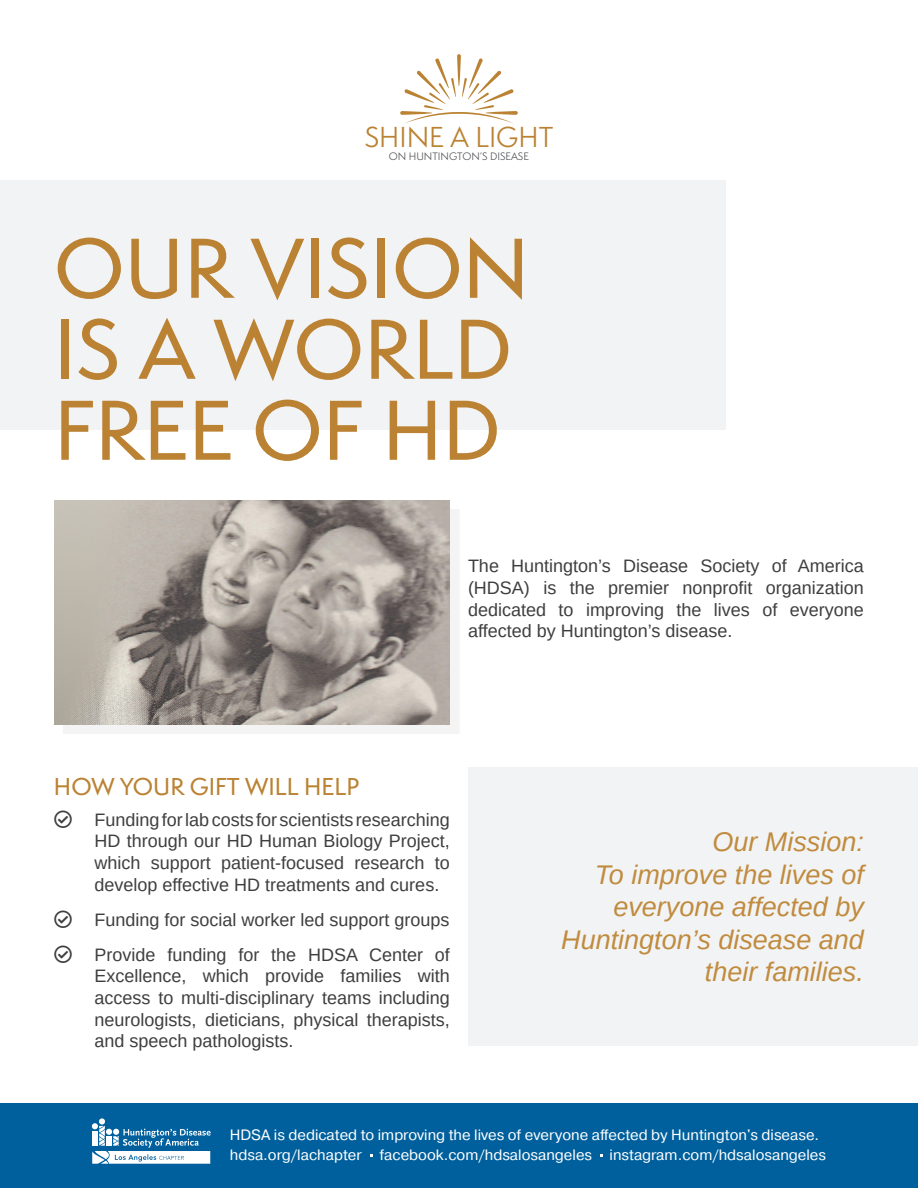
<style>
.page{position:relative;width:918px;height:1188px;background:#fff}
.page>*{position:absolute;margin:0;border:0;box-sizing:border-box;transform-origin:0 0}
.t1{font:500 78px/81px "Semplicita Pro";color:#ba8232}
.t2{font:italic 27px/32.4px "Arimo";color:#c08b3e;text-align:right}
.t3{font:26.55px "Semplicita Pro";color:#ba8232}
.t4{font:500 22.5px "Semplicita Pro";color:#ba8232}
.t5{font:18px/21.6px "Arimo";color:#3e3e3f;text-align:justify}
.t6{font:15px "Pragmatica";color:#fff}
.t7{font:9.9px "Semplicita Pro";color:#57585a}
</style>
<div class="page">
<div style="left:468px;top:767px;width:450px;height:279px;background:#f2f3f4"></div>
<div style="left:0;top:180px;width:726px;height:249px;background:#f2f3f4"></div>
<div style="left:0;top:1104px;width:918px;height:84px;background:#00609d"></div>
<svg style="left:486px;top:111px;width:32px;height:4px"></svg>
<svg style="left:400px;top:111px;width:32px;height:4px"></svg>
<svg style="left:457px;top:54px;width:4px;height:32px"></svg>
<svg style="left:404px;top:58px;width:110px;height:65px"></svg>
<div style="left:99px;top:1118px;width:6px;height:7px;background:#fff;border-radius:50%"></div>
<svg style="left:92px;top:1123px;width:119px;height:41px"></svg>
<div style="left:63px;top:509px;width:396px;height:225px;background:#f4f4f4"></div>
<img style="left:54px;top:500px;width:396px;height:225px">
<p class="t3" style="left:365px;top:118px;width:190px">SHINE A LIGHT</p>
<p class="t7" style="left:389px;top:150px;width:142px">ON HUNTINGTON’S DISEASE</p>
<p class="t1" style="left:54px;top:228px;width:477px">OUR VISION<br>IS A WORLD<br>FREE OF HD</p>
<p class="t5" style="left:468px;top:555px;width:397px">The Huntington’s Disease Society of America (HDSA) is the premier nonprofit organization dedicated to improving the lives of everyone affected by Huntington’s disease.</p>
<p class="t4" style="left:54px;top:770px;width:307px">HOW YOUR GIFT WILL HELP</p>
<p class="t5" style="left:94px;top:809px;width:357px">Funding for lab costs for scientists researching HD through our HD Human Biology Project, which support patient-focused research to develop effective HD treatments and cures.</p>
<p class="t5" style="left:94px;top:909px;width:357px">Funding for social worker led support groups</p>
<p class="t5" style="left:94px;top:944px;width:357px">Provide funding for the HDSA Center of Excellence, which provide families with access to multi-disciplinary teams including neurologists, dieticians, physical therapists, and speech pathologists.</p>
<p class="t2" style="left:712px;top:826px;width:153px">Our Mission:</p>
<p class="t2" style="left:561px;top:858px;width:304px">To improve the lives of everyone affected by<br>Huntington’s disease and their families.</p>
<p class="t6" style="left:230px;top:1125px;width:591px">HDSA is dedicated to improving the lives of everyone affected by Huntington's disease.</p>
<p class="t6" style="left:230px;top:1146px;width:598px">hdsa.org/lachapter facebook.com/hdsalosangeles instagram.com/hdsalosangeles</p>
</div>
